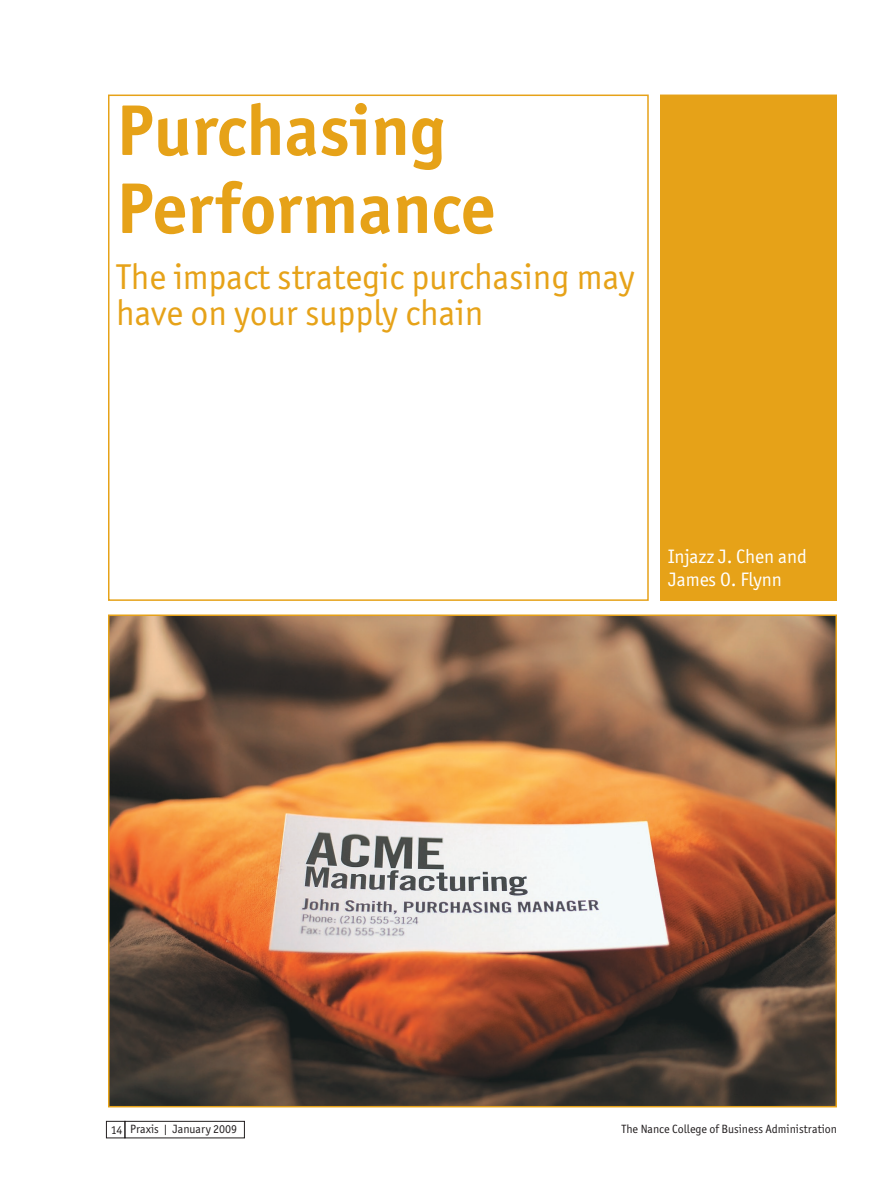
<style>
.page{position:relative;width:891px;height:1202px;background:#fff}
.page>*{position:absolute;margin:0;border:0;box-sizing:border-box;transform-origin:0 0}
.t1{font:700 72px/78px "Officina Sans ITC Std";color:#e6a218}
.t2{font:36px/36px "Officina Sans ITC Std";color:#e6a218}
.t3{font:19.5px/23.4px "Officina Sans ITC Std";letter-spacing:-.005em;color:#fff}
.t4{font:12px "Officina Sans ITC Std";color:#231f20}
</style>
<div class="page">
<div style="left:125px;top:1120px;width:120px;height:18px;border:1px solid #231f20"></div>
<div style="left:106px;top:1120px;width:19px;height:18px;border:1px solid #231f20"></div>
<div style="left:661px;top:95px;width:175px;height:505px;background:#e6a218"></div>
<div style="left:660px;top:94px;width:177px;height:507px;border:2px solid #e6a218"></div>
<div style="left:108px;top:94px;width:541px;height:507px;border:2px solid #e6a218"></div>
<img style="left:111px;top:617px;width:723px;height:487px">
<div style="left:108px;top:614px;width:729px;height:493px;border:2px solid #e6a218"></div>
<p class="t1" style="left:116px;top:91px;width:381px">Purchasing<br>Performance</p>
<p class="t2" style="left:116px;top:259px;width:520px">The impact strategic purchasing may have on your supply chain</p>
<p class="t3" style="left:668px;top:544px;width:140px">Injazz J. Chen and<br>James O. Flynn</p>
<p class="t4" style="left:111px;top:1122px;width:13px">14</p>
<p class="t4" style="left:130px;top:1122px;width:109px">Praxis | January 2009</p>
<p class="t4" style="left:622px;top:1122px;width:217px">The Nance College of Business Administration</p>
</div>
